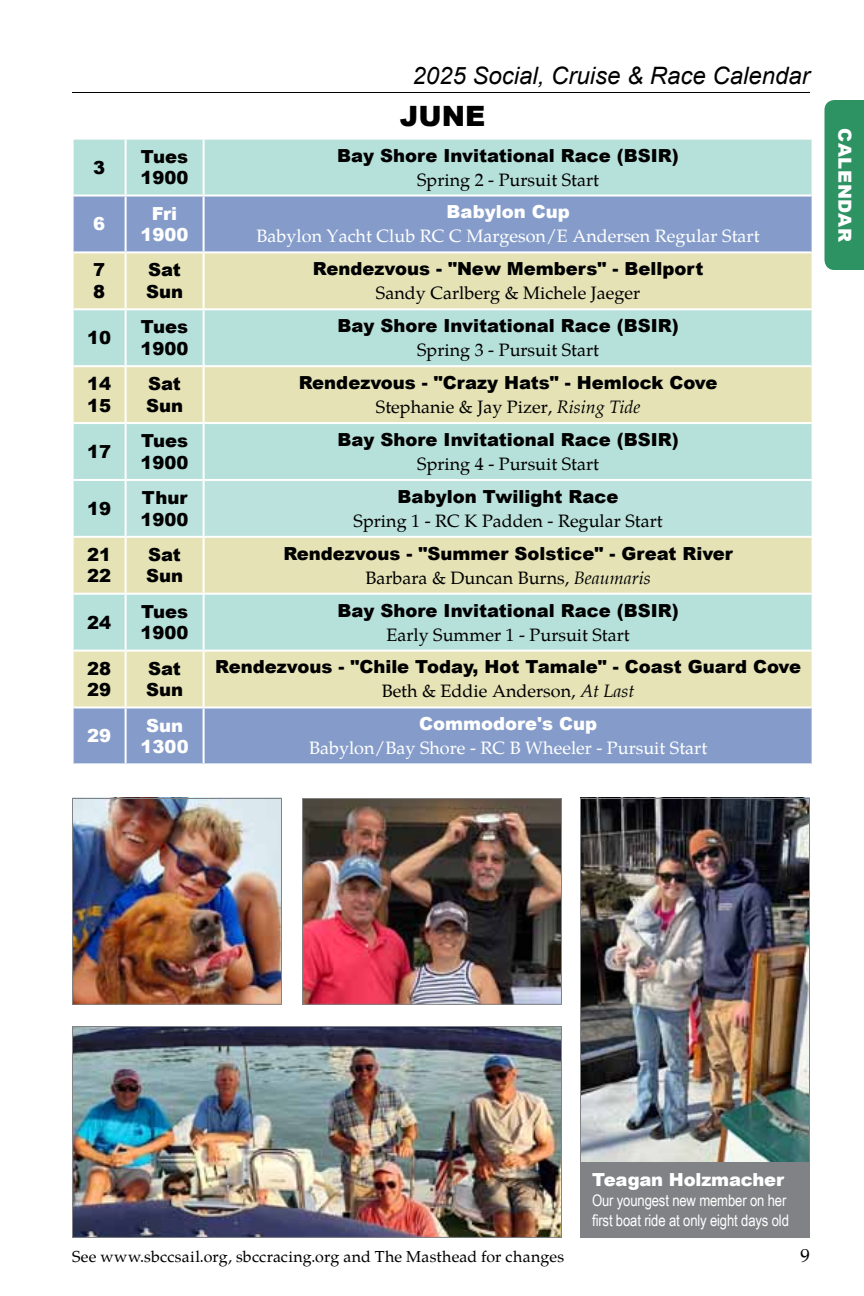
<style>
.page{position:relative;width:864px;height:1296px;background:#fff}
.page>*{position:absolute;margin:0;border:0;box-sizing:border-box;transform-origin:0 0}
.t1{font:900 28px "Arial";color:#000}
.t2{font:italic 24px "Arial";color:#000}
.t3{font:19px "Palatino";color:#000}
.t4{font:900 18px/21.6px "Arial";color:#000}
.t5{font:18px "Palatino";color:#000}
.t6{font:18px "Palatino";color:#fff}
.t7{font:900 18px/21.6px "Arial";color:#fff;text-align:center}
.t8{font:900 18px "Arial";letter-spacing:.035em;color:#fff}
.t9{font:16px "Palatino";letter-spacing:.01em;color:#000}
.t10{font:16px/20px "Arial Narrow";letter-spacing:-.01em;color:#fff}
.s1{font-style:italic}
</style>
<div class="page">
<div style="left:74px;top:140px;width:738px;height:55px;background:#b6e0da"></div>
<svg style="left:74px;top:197px;width:738px;height:566px;background:#96b3cf"></svg>
<svg style="left:74px;top:253px;width:738px;height:340px;background:#d2e1c5"></svg>
<div style="left:127px;top:481px;width:685px;height:55px;background:#bbe2dc"></div>
<div style="left:74px;top:652px;width:738px;height:54px;background:#e6e3b7"></div>
<hr style="left:125px;top:481px;width:2px;height:55px;background:#fff">
<hr style="left:203px;top:481px;width:2px;height:55px;background:#fff">
<hr style="left:74px;top:650px;width:52px;height:2px;background:#fff">
<hr style="left:74px;top:706px;width:52px;height:2px;background:#fff">
<hr style="left:125px;top:652px;width:2px;height:54px;background:#fff">
<hr style="left:126px;top:650px;width:78px;height:2px;background:#fff">
<hr style="left:126px;top:706px;width:78px;height:2px;background:#fff">
<hr style="left:203px;top:652px;width:2px;height:54px;background:#fff">
<hr style="left:204px;top:650px;width:608px;height:2px;background:#fff">
<hr style="left:204px;top:706px;width:608px;height:2px;background:#fff">
<hr style="left:74px;top:308px;width:52px;height:2px;background:#fff">
<hr style="left:74px;top:479px;width:52px;height:2px;background:#fff">
<hr style="left:125px;top:140px;width:2px;height:55px;background:#fff">
<hr style="left:125px;top:310px;width:2px;height:55px;background:#fff">
<hr style="left:125px;top:424px;width:2px;height:55px;background:#fff">
<hr style="left:125px;top:595px;width:2px;height:55px;background:#fff">
<hr style="left:125px;top:708px;width:2px;height:55px;background:#fff">
<hr style="left:126px;top:308px;width:78px;height:2px;background:#fff">
<hr style="left:126px;top:479px;width:78px;height:2px;background:#fff">
<hr style="left:125px;top:197px;width:2px;height:54px;background:#fff">
<hr style="left:203px;top:140px;width:2px;height:55px;background:#fff">
<hr style="left:203px;top:310px;width:2px;height:55px;background:#fff">
<hr style="left:203px;top:424px;width:2px;height:55px;background:#fff">
<hr style="left:203px;top:595px;width:2px;height:55px;background:#fff">
<hr style="left:203px;top:708px;width:2px;height:55px;background:#fff">
<hr style="left:204px;top:308px;width:608px;height:2px;background:#fff">
<hr style="left:204px;top:479px;width:608px;height:2px;background:#fff">
<hr style="left:203px;top:197px;width:2px;height:54px;background:#fff">
<hr style="left:74px;top:251px;width:52px;height:2px;background:#fff">
<hr style="left:125px;top:253px;width:2px;height:55px;background:#fff">
<hr style="left:126px;top:251px;width:78px;height:2px;background:#fff">
<hr style="left:203px;top:253px;width:2px;height:55px;background:#fff">
<hr style="left:204px;top:251px;width:608px;height:2px;background:#fff">
<hr style="left:74px;top:422px;width:52px;height:2px;background:#fff">
<hr style="left:74px;top:593px;width:52px;height:2px;background:#fff">
<hr style="left:126px;top:422px;width:78px;height:2px;background:#fff">
<hr style="left:126px;top:593px;width:78px;height:2px;background:#fff">
<hr style="left:204px;top:422px;width:608px;height:2px;background:#fff">
<hr style="left:204px;top:593px;width:608px;height:2px;background:#fff">
<hr style="left:74px;top:365px;width:52px;height:2px;background:#fff">
<hr style="left:74px;top:536px;width:52px;height:2px;background:#fff">
<hr style="left:125px;top:367px;width:2px;height:55px;background:#fff">
<hr style="left:125px;top:538px;width:2px;height:55px;background:#fff">
<hr style="left:126px;top:365px;width:78px;height:2px;background:#fff">
<hr style="left:126px;top:536px;width:78px;height:2px;background:#fff">
<hr style="left:203px;top:367px;width:2px;height:55px;background:#fff">
<hr style="left:203px;top:538px;width:2px;height:55px;background:#fff">
<hr style="left:204px;top:365px;width:608px;height:2px;background:#fff">
<hr style="left:204px;top:536px;width:608px;height:2px;background:#fff">
<img style="left:74px;top:1028px;width:486px;height:208px">
<div style="left:72px;top:1026px;width:490px;height:212px;border:1px solid #808285"></div>
<img style="left:74px;top:800px;width:206px;height:203px">
<div style="left:72px;top:798px;width:210px;height:207px;border:1px solid #808285"></div>
<img style="left:304px;top:800px;width:256px;height:203px">
<div style="left:302px;top:798px;width:260px;height:207px;border:1px solid #808285"></div>
<img style="left:582px;top:800px;width:226px;height:362px">
<div style="left:580px;top:1162px;width:230px;height:76px;background:#808285"></div>
<hr style="left:72px;top:92px;width:738px;height:1px;background:#000">
<div style="left:824px;top:100px;width:40px;height:170px;background:#2e9362"></div>
<h2 class="t2" style="left:412px;top:60px;width:399px">2025 Social, Cruise &amp; Race Calendar</h2>
<h1 class="t1" style="left:400px;top:95px;width:41px">JUNE</h1>
<p class="t4" style="left:93px;top:156px;width:14px">3</p>
<p class="t4" style="left:141px;top:145px;width:50px">Tues<br>1900</p>
<p class="t4" style="left:337px;top:144px;width:343px">Bay Shore I nvitational Race (BSIR)</p>
<p class="t5" style="left:417px;top:165px;width:183px">Spring 2 - Pursuit Start</p>
<p class="t7" style="left:93px;top:213px;width:14px">6</p>
<p class="t7" style="left:141px;top:202px;width:50px">Fri<br>1900</p>
<p class="t7" style="left:447px;top:201px;width:125px">Babylon Cup</p>
<p class="t6" style="left:257px;top:222px;width:504px">Babylon Yacht Club RC C Margeson/E Andersen Regular Start</p>
<p class="t4" style="left:93px;top:259px;width:14px">7<br>8</p>
<p class="t4" style="left:146px;top:259px;width:39px">Sat<br>Sun</p>
<p class="t4" style="left:313px;top:257px;width:392px">Rendezvous - "New Members" - Bellport</p>
<p class="t5" style="left:376px;top:279px;width:266px">Sandy Carlberg &amp; Michele Jaeger</p>
<p class="t4" style="left:87px;top:326px;width:26px">10</p>
<p class="t4" style="left:141px;top:316px;width:50px">Tues<br>1900</p>
<p class="t4" style="left:337px;top:314px;width:343px">Bay Shore I nvitational Race (BSIR)</p>
<p class="t5" style="left:417px;top:336px;width:183px">Spring 3 - Pursuit Start</p>
<p class="t4" style="left:87px;top:372px;width:26px">14<br>15</p>
<p class="t4" style="left:146px;top:372px;width:39px">Sat<br>Sun</p>
<p class="t4" style="left:299px;top:371px;width:420px">Rendezvous - "Crazy Hats" - Hemlock Cove</p>
<p class="t5" style="left:376px;top:393px;width:266px">Stephanie &amp; Jay Pizer, <span class="s1">Rising Tide</span></p>
<p class="t4" style="left:87px;top:440px;width:26px">17</p>
<p class="t4" style="left:141px;top:429px;width:50px">Tues<br>1900</p>
<p class="t4" style="left:337px;top:428px;width:343px">Bay Shore I nvitational Race (BSIR)</p>
<p class="t5" style="left:417px;top:450px;width:183px">Spring 4 - Pursuit Start</p>
<p class="t4" style="left:87px;top:497px;width:26px">19</p>
<p class="t4" style="left:141px;top:486px;width:50px">Thur<br>1900</p>
<p class="t4" style="left:398px;top:485px;width:223px">Babylon Twilight Race</p>
<p class="t5" style="left:354px;top:506px;width:311px">Spring 1 - RC K Padden - Regular Start</p>
<p class="t4" style="left:87px;top:543px;width:26px">21<br>22</p>
<p class="t4" style="left:146px;top:543px;width:39px">Sat<br>Sun</p>
<p class="t4" style="left:283px;top:542px;width:452px">Rendezvous - "Summer Solstice" - Great River</p>
<p class="t5" style="left:365px;top:563px;width:287px">Barbara &amp; Duncan Burns, <span class="s1">Beaumaris</span></p>
<p class="t4" style="left:87px;top:611px;width:26px">24</p>
<p class="t4" style="left:141px;top:600px;width:50px">Tues<br>1900</p>
<p class="t4" style="left:337px;top:599px;width:343px">Bay Shore I nvitational Race (BSIR)</p>
<p class="t5" style="left:386px;top:620px;width:245px">Early Summer 1 - Pursuit Start</p>
<p class="t4" style="left:87px;top:657px;width:26px">28<br>29</p>
<p class="t4" style="left:146px;top:657px;width:39px">Sat<br>Sun</p>
<p class="t4" style="left:215px;top:656px;width:587px">Rendezvous - "Chile Today, Hot Tamale" - Coast Guard Cove</p>
<p class="t5" style="left:382px;top:677px;width:254px">Beth &amp; Eddie Anderson, <span class="s1">At Last</span></p>
<p class="t7" style="left:87px;top:725px;width:26px">29</p>
<p class="t7" style="left:141px;top:714px;width:50px">Sun<br>1300</p>
<p class="t7" style="left:419px;top:713px;width:180px">Commodore's Cup</p>
<p class="t6" style="left:309px;top:734px;width:400px">Babylon/Bay Shore - RC B Wheeler - Pursuit Start</p>
<p class="t8" style="left:858px;top:128px;width:115px;rotate:90deg">Calendar</p>
<p class="t7" style="left:592px;top:1169px;width:194px">Teagan Holzmacher</p>
<p class="t10" style="left:592px;top:1190px;width:198px">Our youngest new member on her first boat ride at only eight days old</p>
<p class="t9" style="left:72px;top:1244px;width:494px">See www.sbccsail.org, sbccracing.org and The Masthead for changes</p>
<p class="t3" style="left:800px;top:1240px;width:11px">9</p>
</div>
